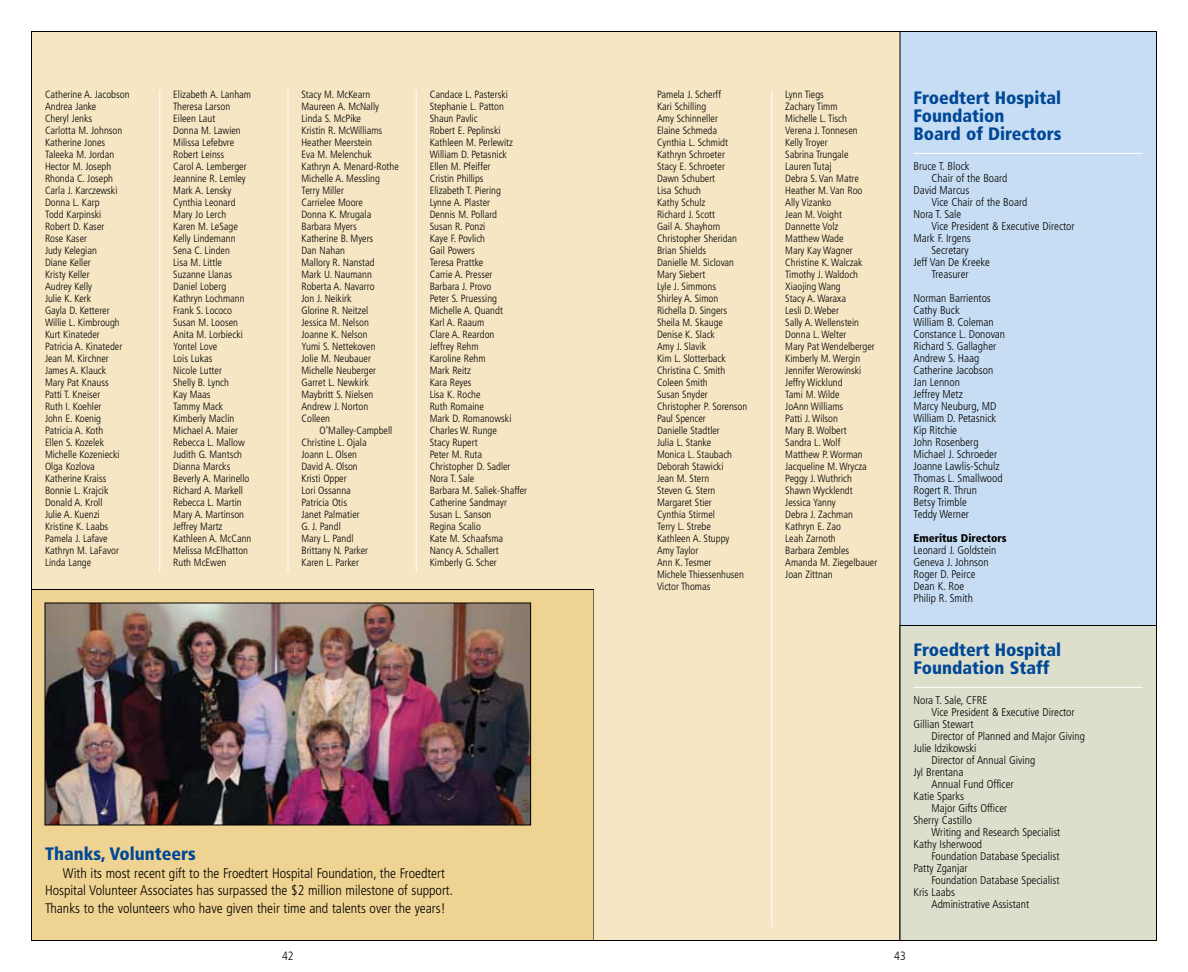
<style>
.page{position:relative;width:1188px;height:972px;background:#fff}
.page>*{position:absolute;margin:0;border:0;box-sizing:border-box;transform-origin:0 0}
.t1{font:900 condensed 18px/18px "Frutiger";color:#004896}
.t2{font:300 condensed 13.8px/18px "Frutiger";color:#000}
.t3{font:300 condensed 12px "Frutiger";color:#000}
.t4{font:300 condensed 11.25px/12px "Frutiger";color:#000}
.t5{font:900 condensed 11.25px "Frutiger";color:#000}
.t6{font:300 condensed 10.5px/12px "Frutiger";color:#000}
</style>
<div class="page">
<div style="left:32px;top:32px;width:562px;height:908px;background:#f6e6c3"></div>
<div style="left:32px;top:590px;width:562px;height:350px;background:#efd392"></div>
<div style="left:594px;top:32px;width:562px;height:908px;background:#f6e6c3"></div>
<div style="left:900px;top:32px;width:256px;height:908px;background:#c7ddf3"></div>
<div style="left:900px;top:626px;width:256px;height:314px;background:#dddfcd"></div>
<div style="left:900px;top:625px;width:257px;height:316px;border:1px solid #000"></div>
<hr style="left:914px;top:153px;width:229px;height:1px;background:#fff">
<hr style="left:914px;top:687px;width:229px;height:1px;background:#fff">
<hr style="left:416px;top:90px;width:1px;height:482px;background:#fff">
<hr style="left:159px;top:90px;width:1px;height:482px;background:#fff">
<hr style="left:288px;top:90px;width:1px;height:482px;background:#fff">
<img style="left:47px;top:605px;width:482px;height:218px">
<div style="left:45px;top:603px;width:486px;height:222px;border:1px solid #000"></div>
<hr style="left:771px;top:90px;width:1px;height:837px;background:#fff">
<p class="t6" style="left:657px;top:88px;width:92px">Pamela J. Scherff<br>Kari Schilling<br>Amy Schinneller<br>Elaine Schmeda<br>Cynthia L. Schmidt<br>Kathryn Schroeter<br>Stacy E. Schroeter<br>Dawn Schubert<br>Lisa Schuch<br>Kathy Schulz<br>Richard J. Scott<br>Gail A. Shayhorn<br>Christopher Sheridan<br>Brian Shields<br>Danielle M. Siclovan<br>Mary Siebert<br>Lyle J. Simmons<br>Shirley A. Simon<br>Richella D. Singers<br>Sheila M. Skauge<br>Denise K. Slack<br>Amy J. Slavik<br>Kim L. Slotterback<br>Christina C. Smith<br>Coleen Smith<br>Susan Snyder<br>Christopher P. Sorenson<br>Paul Spencer<br>Danielle Stadtler<br>Julia L. Stanke<br>Monica L. Staubach<br>Deborah Stawicki<br>Jean M. Stern<br>Steven G. Stern<br>Margaret Stier<br>Cynthia Stirmel<br>Terry L. Strebe<br>Kathleen A. Stuppy<br>Amy Taylor<br>Ann K. Tesmer<br>Michele Thiessenhusen<br>Victor Thomas</p>
<p class="t6" style="left:785px;top:88px;width:94px">Lynn Tiegs<br>Zachary Timm<br>Michelle L. Tisch<br>Verena J. Tonnesen<br>Kelly Troyer<br>Sabrina Trungale<br>Lauren Tutaj<br>Debra S. Van Matre<br>Heather M. Van Roo<br>Ally Vizanko<br>Jean M. Voight<br>Dannette Volz<br>Matthew Wade<br>Mary Kay Wagner<br>Christine K. Walczak<br>Timothy J. Waldoch<br>Xiaojing Wang<br>Stacy A. Waraxa<br>Lesli D. Weber<br>Sally A. Wellenstein<br>Donna L. Welter<br>Mary Pat Wendelberger<br>Kimberly M. Wergin<br>Jennifer Werowinski<br>Jeffry Wicklund<br>Tami M. Wilde<br>JoAnn Williams<br>Patti J. Wilson<br>Mary B. Wolbert<br>Sandra L. Wolf<br>Matthew P. Worman<br>Jacqueline M. Wrycza<br>Peggy J. Wuthrich<br>Shawn Wycklendt<br>Jessica Yanny<br>Debra J. Zachman<br>Kathryn E. Zao<br>Leah Zarnoth<br>Barbara Zembles<br>Amanda M. Ziegelbauer<br>Joan Zittnan</p>
<p class="t6" style="left:45px;top:88px;width:86px">Catherine A. Jacobson<br>Andrea Janke<br>Cheryl Jenks<br>Carlotta M. Johnson<br>Katherine Jones<br>Taleeka M. Jordan<br>Hector M. Joseph<br>Rhonda C. Joseph<br>Carla J. Karczewski<br>Donna L. Karp<br>Todd Karpinski<br>Robert D. Kaser<br>Rose Kaser<br>Judy Kelegian<br>Diane Keller<br>Kristy Keller<br>Audrey Kelly<br>Julie K. Kerk<br>Gayla D. Ketterer<br>Willie L. Kimbrough<br>Kurt Kinateder<br>Patricia A. Kinateder<br>Jean M. Kirchner<br>James A. Klauck<br>Mary Pat Knauss<br>Patti T. Kneiser<br>Ruth I. Koehler<br>John E. Koenig<br>Patricia A. Koth<br>Ellen S. Kozelek<br>Michelle Kozeniecki<br>Olga Kozlova<br>Katherine Kraiss<br>Bonnie L. Krajcik<br>Donald A. Kroll<br>Julie A. Kuenzi<br>Kristine K. Laabs<br>Pamela J. Lafave<br>Kathryn M. LaFavor<br>Linda Lange</p>
<p class="t6" style="left:173px;top:88px;width:80px">Elizabeth A. Lanham<br>Theresa Larson<br>Eileen Laut<br>Donna M. Lawien<br>Milissa Lefebvre<br>Robert Leinss<br>Carol A. Lemberger<br>Jeannine R. Lemley<br>Mark A. Lensky<br>Cynthia Leonard<br>Mary Jo Lerch<br>Karen M. LeSage<br>Kelly Lindemann<br>Sena C. Linden<br>Lisa M. Little<br>Suzanne Llanas<br>Daniel Loberg<br>Kathryn Lochmann<br>Frank S. Lococo<br>Susan M. Loosen<br>Anita M. Lorbiecki<br>Yontel Love<br>Lois Lukas<br>Nicole Lutter<br>Shelly B. Lynch<br>Kay Maas<br>Tammy Mack<br>Kimberly Maclin<br>Michael A. Maier<br>Rebecca L. Mallow<br>Judith G. Mantsch<br>Dianna Marcks<br>Beverly A. Marinello<br>Richard A. Markell<br>Rebecca L. Martin<br>Mary A. Martinson<br>Jeffrey Martz<br>Kathleen A. McCann<br>Melissa McElhatton<br>Ruth McEwen</p>
<p class="t6" style="left:301px;top:89px;width:99px">Stacy M. McKearn<br>Maureen A. McNally<br>Linda S. McPike<br>Kristin R. McWilliams<br>Heather Meerstein<br>Eva M. Melenchuk<br>Kathryn A. Menard-Rothe<br>Michelle A. Messling<br>Terry Miller<br>Carrielee Moore<br>Donna K. Mrugala<br>Barbara Myers<br>Katherine B. Myers<br>Dan Nahan<br>Mallory R. Nanstad<br>Mark U. Naumann<br>Roberta A. Navarro<br>Jon J. Neikirk<br>Glorine R. Neitzel<br>Jessica M. Nelson<br>Joanne K. Nelson<br>Yumi S. Nettekoven<br>Jolie M. Neubauer<br>Michelle Neuberger<br>Garret L. Newkirk<br>Maybritt S. Nielsen<br>Andrew J. Norton<br>Colleen</p>
<p class="t6" style="left:430px;top:89px;width:99px">Candace L. Pasterski<br>Stephanie L. Patton<br>Shaun Pavlic<br>Robert E. Peplinski<br>Kathleen M. Perlewitz<br>William D. Petasnick<br>Ellen M. Pfeiffer<br>Cristin Phillips<br>Elizabeth T. Piering<br>Lynne A. Plaster<br>Dennis M. Pollard<br>Susan R. Ponzi<br>Kaye F. Povlich<br>Gail Powers<br>Teresa Prattke<br>Carrie A. Presser<br>Barbara J. Provo<br>Peter S. Pruessing<br>Michelle A. Quandt<br>Karl A. Raaum<br>Clare A. Reardon<br>Jeffrey Rehm<br>Karoline Rehm<br>Mark Reitz<br>Kara Reyes<br>Lisa K. Roche<br>Ruth Romaine<br>Mark D. Romanowski<br>Charles W. Runge<br>Stacy Rupert<br>Peter M. Ruta<br>Christopher D. Sadler<br>Nora T. Sale<br>Barbara M. Saliek-Shaffer<br>Catherine Sandmayr<br>Susan L. Sanson<br>Regina Scalio<br>Kate M. Schaafsma<br>Nancy A. Schallert<br>Kimberly G. Scher</p>
<h1 class="t1" style="left:914px;top:88px;width:149px">Froedtert Hospital<br>Foundation<br>Board of Directors</h1>
<p class="t4" style="left:914px;top:160px;width:58px">Bruce T. Block</p>
<p class="t4" style="left:932px;top:172px;width:78px">Chair of the Board</p>
<p class="t4" style="left:914px;top:184px;width:57px">David Marcus</p>
<p class="t4" style="left:932px;top:196px;width:97px">Vice Chair of the Board</p>
<p class="t4" style="left:914px;top:208px;width:49px">Nora T. Sale</p>
<p class="t4" style="left:932px;top:220px;width:145px">Vice President &amp; Executive Director</p>
<p class="t4" style="left:914px;top:232px;width:59px">Mark F. Irgens</p>
<p class="t4" style="left:932px;top:244px;width:39px">Secretary</p>
<p class="t4" style="left:914px;top:256px;width:78px">Jeff Van De Kreeke</p>
<p class="t4" style="left:932px;top:268px;width:39px">Treasurer</p>
<p class="t4" style="left:914px;top:292px;width:93px">Norman Barrientos<br>Cathy Buck<br>William B. Coleman<br>Constance L. Donovan<br>Richard S. Gallagher<br>Andrew S. Haag<br>Catherine Jacobson<br>Jan Lennon<br>Jeffrey Metz<br>Marcy Neuburg, MD<br>William D. Petasnick<br>Kip Ritchie<br>John Rosenberg<br>Michael J. Schroeder<br>Joanne Lawlis-Schulz<br>Thomas L. Smallwood<br>Rogert R. Thrun<br>Betsy Trimble<br>Teddy Werner</p>
<p class="t5" style="left:914px;top:531px;width:95px">Emeritus Directors</p>
<p class="t4" style="left:914px;top:544px;width:84px">Leonard J. Goldstein<br>Geneva J. Johnson<br>Roger D. Peirce<br>Dean K. Roe<br>Philip R. Smith</p>
<h1 class="t1" style="left:914px;top:640px;width:149px">Froedtert Hospital<br>Foundation Staff</h1>
<p class="t4" style="left:914px;top:694px;width:75px">Nora T. Sale, CFRE</p>
<p class="t4" style="left:932px;top:706px;width:145px">Vice President &amp; Executive Director</p>
<p class="t4" style="left:914px;top:718px;width:62px">Gillian Stewart</p>
<p class="t4" style="left:932px;top:730px;width:155px">Director of Planned and Major Giving</p>
<p class="t4" style="left:914px;top:742px;width:65px">Julie Idzikowski</p>
<p class="t4" style="left:932px;top:754px;width:105px">Director of Annual Giving</p>
<p class="t4" style="left:914px;top:766px;width:51px">Jyl Brentana</p>
<p class="t4" style="left:932px;top:778px;width:84px">Annual Fund Officer</p>
<p class="t4" style="left:914px;top:790px;width:52px">Katie Sparks</p>
<p class="t4" style="left:932px;top:802px;width:77px">Major Gifts Officer</p>
<p class="t4" style="left:914px;top:814px;width:60px">Sherry Castillo</p>
<p class="t4" style="left:932px;top:826px;width:130px">Writing and Research Specialist</p>
<p class="t4" style="left:914px;top:838px;width:70px">Kathy Isherwood</p>
<p class="t4" style="left:932px;top:850px;width:130px">Foundation Database Specialist</p>
<p class="t4" style="left:914px;top:862px;width:55px">Patty Zganjar</p>
<p class="t4" style="left:932px;top:874px;width:130px">Foundation Database Specialist</p>
<p class="t4" style="left:914px;top:886px;width:43px">Kris Laabs</p>
<p class="t4" style="left:932px;top:898px;width:99px">Administrative Assistant</p>
<p class="t6" style="left:301px;top:425px;width:92px;text-indent:18px">O’Malley-Campbell<br>Christine L. Ojala<br>Joann L. Olsen<br>David A. Olson<br>Kristi Opper<br>Lori Ossanna<br>Patricia Otis<br>Janet Palmatier<br>G. J. Pandl<br>Mary L. Pandl<br>Brittany N. Parker<br>Karen L. Parker</p>
<h1 class="t1" style="left:45px;top:844px;width:152px">Thanks, Volunteers</h1>
<p class="t2" style="left:45px;top:864px;width:410px;text-indent:18px">With its most recent gift to the Froedtert Hospital Foundation, the Froedtert<br>Hospital Volunteer Associates has surpassed the $2 million milestone of support.<br>Thanks to the volunteers who have given their time and talents over the years!</p>
<p class="t3" style="left:282px;top:949px;width:13px">42</p>
<p class="t3" style="left:894px;top:949px;width:13px">43</p>
</div>
